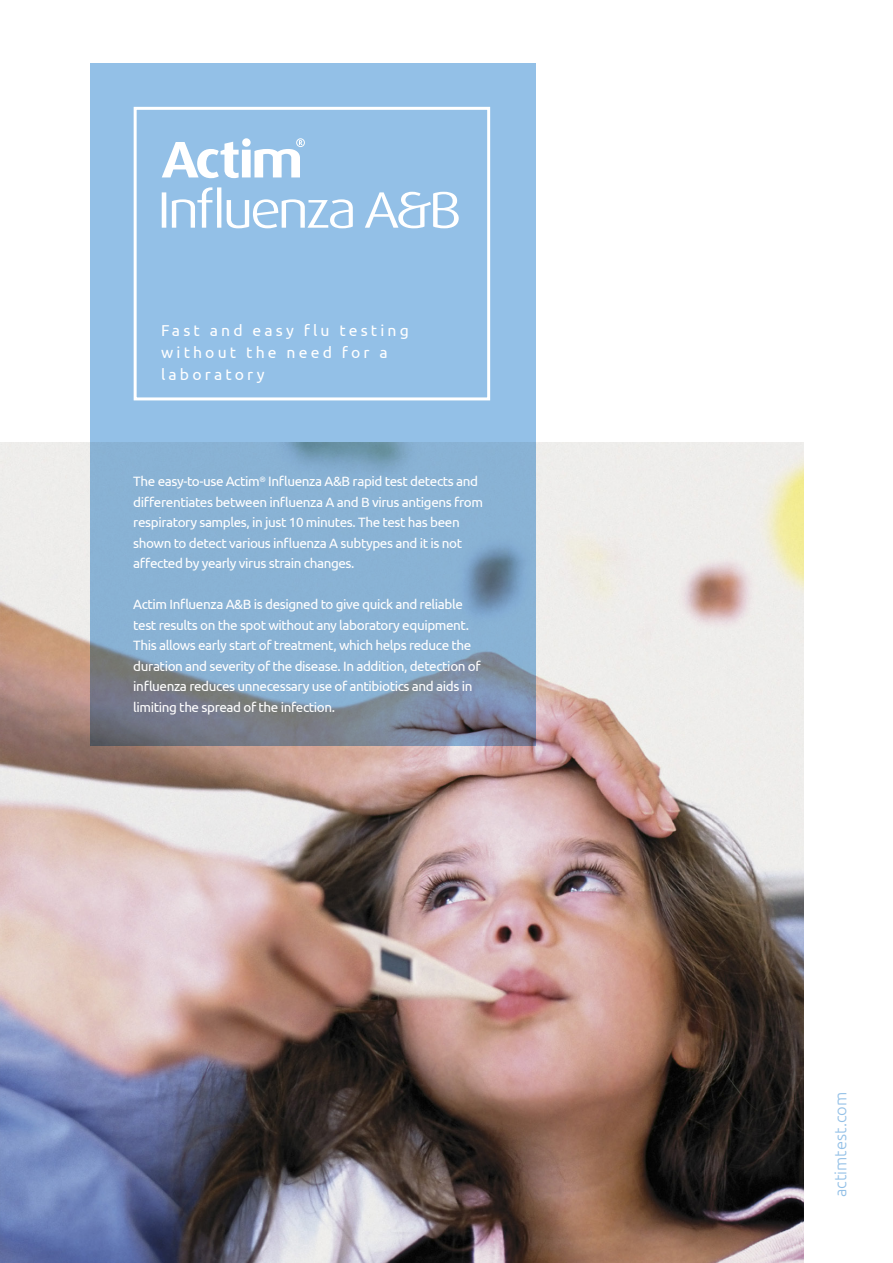
<style>
.page{position:relative;width:893px;height:1263px;background:#fff}
.page>*{position:absolute;margin:0;border:0;box-sizing:border-box;transform-origin:0 0}
.t1{font:300 16.5px "Ubuntu";color:#93c0e7}
.t2{font:15.75px/22px "Ubuntu";letter-spacing:.2em;color:#fff}
.t3{font:13.5px/20.4px "Ubuntu";letter-spacing:-.03em;color:#fff}
</style>
<div class="page">
<img style="left:0;top:442px;width:804px;height:821px">
<svg style="left:91px;top:63px;width:445px;height:682px;background:#8bb3d5"></svg>
<div style="left:134px;top:107px;width:356px;height:293px;border:3px solid #fff"></div>
<svg style="left:162px;top:138px;width:143px;height:40px"></svg>
<svg style="left:162px;top:187px;width:297px;height:41px"></svg>
<p class="t2" style="left:161px;top:319px;width:249px">Fast and easy flu testing without the need for a laboratory</p>
<p class="t3" style="left:133px;top:471px;width:351px">The easy-to-use Actim<sup>®</sup> Influenza A&amp;B rapid test detects and differentiates between influenza A and B virus antigens from respiratory samples, in just 10 minutes. The test has been shown to detect various influenza A subtypes and it is not affected by yearly virus strain changes.</p>
<p class="t3" style="left:133px;top:594px;width:349px">Actim Influenza A&amp;B is designed to give quick and reliable test results on the spot without any laboratory equipment.<br>This allows early start of treatment, which helps reduce the duration and severity of the disease. In addition, detection of influenza reduces unnecessary use of antibiotics and aids in limiting the spread of the infection.</p>
<p class="t1" style="left:831px;top:1197px;width:107px;rotate:-90deg">actimtest.com</p>
</div>
